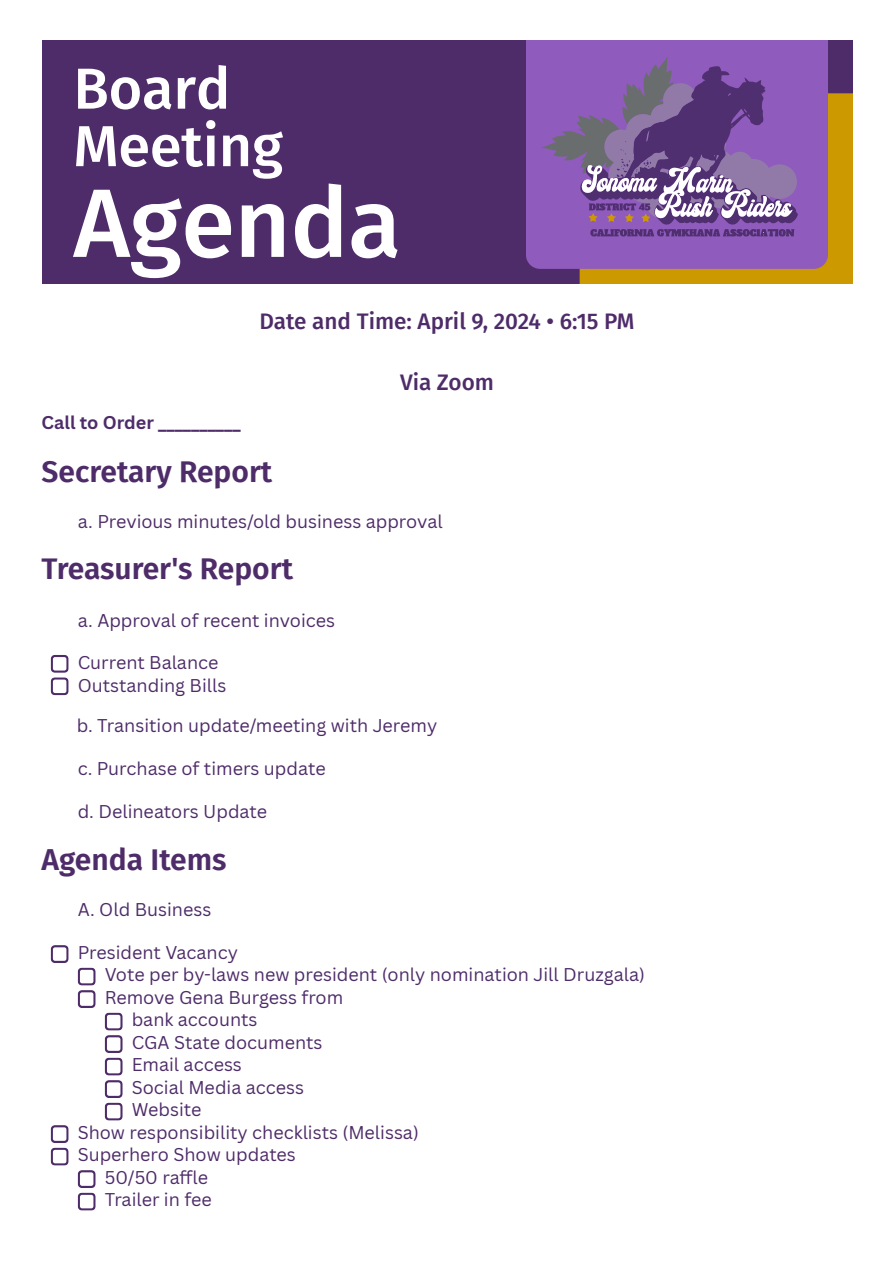
<style>
.page{position:relative;width:894px;height:1263px;background:#fff}
.page>*{position:absolute;margin:0;border:0;box-sizing:border-box;transform-origin:0 0}
.t1{font:500 97.2px "Fira Sans";letter-spacing:-.005em;color:#fff}
.t2{font:500 57.75px "Fira Sans";letter-spacing:-.005em;color:#fff}
.t3{font:600 30px "Fira Sans";color:#4e2c69}
.t4{font:500 22.5px "Fira Sans";color:#4e2c69}
.t5{font:18px "Canva Sans";color:#4e2c69}
.t6{font:700 18px "Canva Sans";color:#4e2c69}
</style>
<div class="page">
<div style="left:42px;top:40px;width:810px;height:244px;background:#4e2c69"></div>
<div style="left:579px;top:93px;width:273px;height:191px;background:#cc9901"></div>
<div style="left:526px;top:40px;width:301px;height:229px;background:#8f5bbd"></div>
<svg style="left:541px;top:57px;width:256px;height:180px;background:#835fa3"></svg>
<svg style="left:51px;top:655px;width:18px;height:40px"></svg>
<svg style="left:51px;top:945px;width:18px;height:18px"></svg>
<svg style="left:78px;top:968px;width:18px;height:40px"></svg>
<svg style="left:105px;top:1013px;width:18px;height:108px"></svg>
<svg style="left:51px;top:1125px;width:18px;height:41px"></svg>
<svg style="left:78px;top:1170px;width:18px;height:41px"></svg>
<p class="t2" style="left:73px;top:55px;width:158px">Board</p>
<p class="t2" style="left:73px;top:112px;width:211px">Meeting</p>
<p class="t1" style="left:73px;top:166px;width:329px">Agenda</p>
<p class="t4" style="left:259px;top:307px;width:376px">Date and Time: April 9, 2024 • 6:15 PM</p>
<h2 class="t4" style="left:400px;top:369px;width:95px">Via Zoom</h2>
<h3 class="t6" style="left:42px;top:409px;width:200px">Call to Order __________</h3>
<h1 class="t3" style="left:42px;top:453px;width:232px">Secretary Report</h1>
<p class="t5" style="left:78px;top:508px;width:366px">a. Previous minutes/old business approval</p>
<h1 class="t3" style="left:42px;top:551px;width:253px">Treasurer's Report</h1>
<p class="t5" style="left:78px;top:607px;width:259px">a. Approval of recent invoices</p>
<p class="t5" style="left:78px;top:650px;width:142px">Current Balance</p>
<p class="t5" style="left:78px;top:673px;width:150px">Outstanding Bills</p>
<p class="t5" style="left:77px;top:713px;width:361px">b. Transition update/meeting with Jeremy</p>
<p class="t5" style="left:78px;top:756px;width:249px">c. Purchase of timers update</p>
<p class="t5" style="left:78px;top:799px;width:191px">d. Delineators Update</p>
<h1 class="t3" style="left:42px;top:842px;width:186px">Agenda Items</h1>
<p class="t5" style="left:78px;top:897px;width:135px">A. Old Business</p>
<p class="t5" style="left:78px;top:939px;width:162px">President Vacancy</p>
<p class="t5" style="left:105px;top:962px;width:541px">Vote per by-laws new president (only nomination Jill Druzgala)</p>
<p class="t5" style="left:105px;top:984px;width:240px">Remove Gena Burgess from</p>
<p class="t5" style="left:132px;top:1007px;width:127px">bank accounts</p>
<p class="t5" style="left:132px;top:1029px;width:192px">CGA State documents</p>
<p class="t5" style="left:132px;top:1052px;width:112px">Email access</p>
<p class="t5" style="left:132px;top:1074px;width:174px">Social Media access</p>
<p class="t5" style="left:132px;top:1097px;width:71px">Website</p>
<p class="t5" style="left:78px;top:1119px;width:342px">Show responsibility checklists (Melissa)</p>
<p class="t5" style="left:78px;top:1142px;width:220px">Superhero Show updates</p>
<p class="t5" style="left:105px;top:1164px;width:105px">50/50 raffle</p>
<p class="t5" style="left:105px;top:1187px;width:109px">Trailer in fee</p>
</div>
